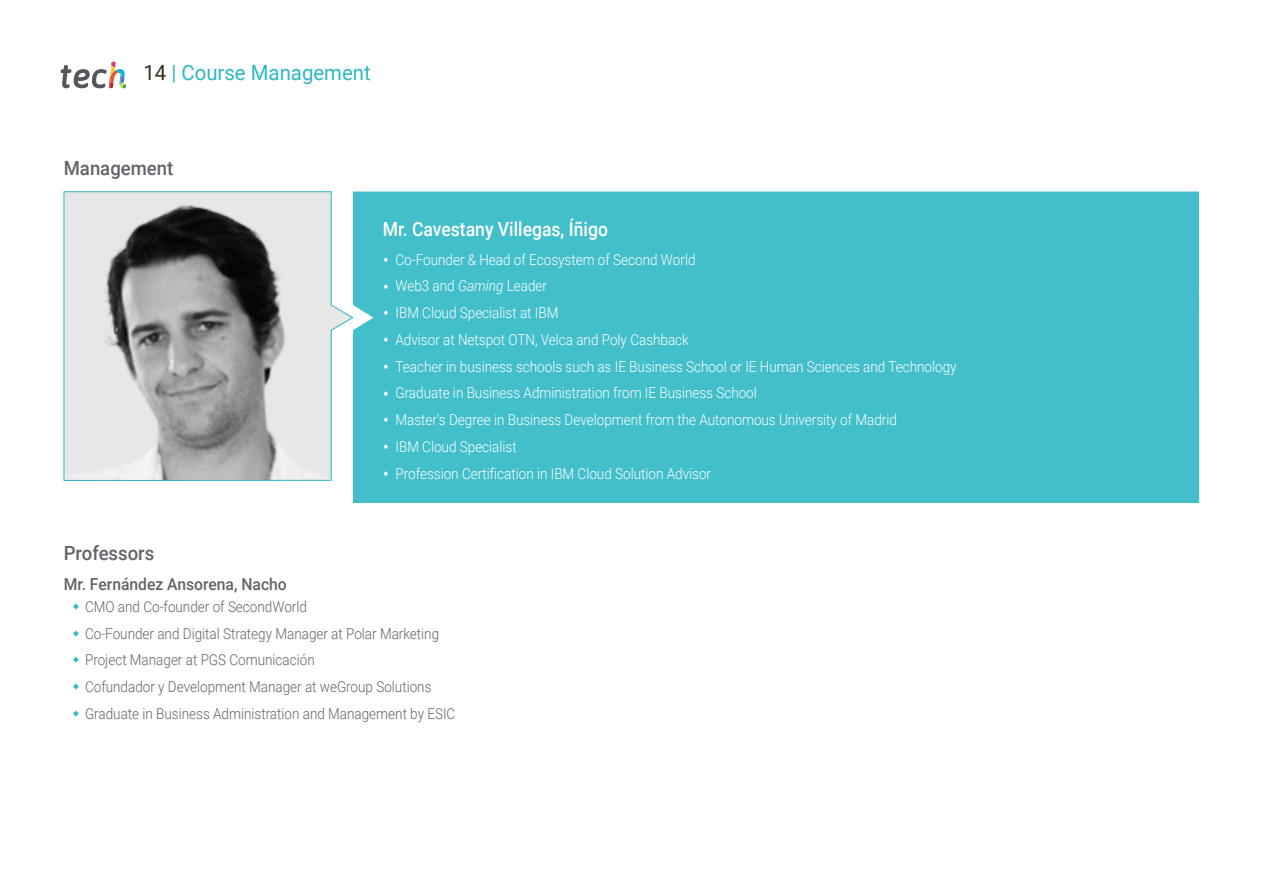
<style>
.page{position:relative;width:1263px;height:893px;background:#fff}
.page>*{position:absolute;margin:0;border:0;box-sizing:border-box;transform-origin:0 0}
.t1{font:21px "Roboto";color:#2db8c5}
.t2{font:500 19.5px "Roboto";color:#fff;scale:.9 1}
.t3{font:500 19.5px "Roboto";color:#61646a;scale:.95 1}
.t4{font:500 16.5px "Roboto";color:#61646a;scale:.95 1}
.t5{font:300 15px/26.7px "Roboto";color:#fff;scale:.9 1}
.t6{font:300 15px/26.7px "Roboto";color:#61646a;scale:.9 1}
.s1{color:#312e20}
.s2{font-style:italic}
</style>
<div class="page">
<svg style="left:61px;top:62px;width:65px;height:27px"></svg>
<div style="left:353px;top:192px;width:846px;height:311px;background:#42bfca"></div>
<svg style="left:64px;top:191px;width:289px;height:290px;background:#b5b7b7"></svg>
<svg style="left:384px;top:257px;width:4px;height:5px"></svg>
<svg style="left:384px;top:284px;width:4px;height:5px"></svg>
<svg style="left:384px;top:311px;width:4px;height:5px"></svg>
<svg style="left:384px;top:337px;width:4px;height:5px"></svg>
<svg style="left:384px;top:364px;width:4px;height:5px"></svg>
<svg style="left:384px;top:391px;width:4px;height:5px"></svg>
<svg style="left:384px;top:418px;width:4px;height:5px"></svg>
<svg style="left:384px;top:444px;width:4px;height:5px"></svg>
<svg style="left:384px;top:471px;width:4px;height:5px"></svg>
<h1 class="t1" style="left:144px;top:57px;width:229px"><span class="s1">14</span> | Course Management</h1>
<h2 class="t3" style="left:64px;top:154px;width:117px">Management</h2>
<h2 class="t2" style="left:383px;top:215px;width:252px">Mr. Cavestany Villegas, Íñigo</h2>
<p class="t5" style="left:395px;top:245px;width:625px">Co-Founder &amp; Head of Ecosystem of Second World<br>Web3 and <span class="s2">Gaming</span> Leader<br>IBM Cloud Specialist at IBM<br>Advisor at Netspot OTN, Velca and Poly Cashback<br>Teacher in business schools such as IE Business School or IE Human Sciences and Technology Graduate in Business Administration from IE Business School<br>Master's Degree in Business Development from the Autonomous University of Madrid<br>IBM Cloud Specialist<br>Profession Certification in IBM Cloud Solution Advisor</p>
<h2 class="t3" style="left:64px;top:540px;width:97px">Professors</h2>
<p class="t4" style="left:64px;top:572px;width:236px">Mr. Fernández Ansorena, Nacho</p>
<p class="t6" style="left:85px;top:593px;width:413px">CMO and Co-founder of SecondWorld<br>Co-Founder and Digital Strategy Manager at Polar Marketing Project Manager at PGS Comunicación<br>Cofundador y Development Manager at weGroup Solutions Graduate in Business Administration and Management by ESIC</p>
</div>
